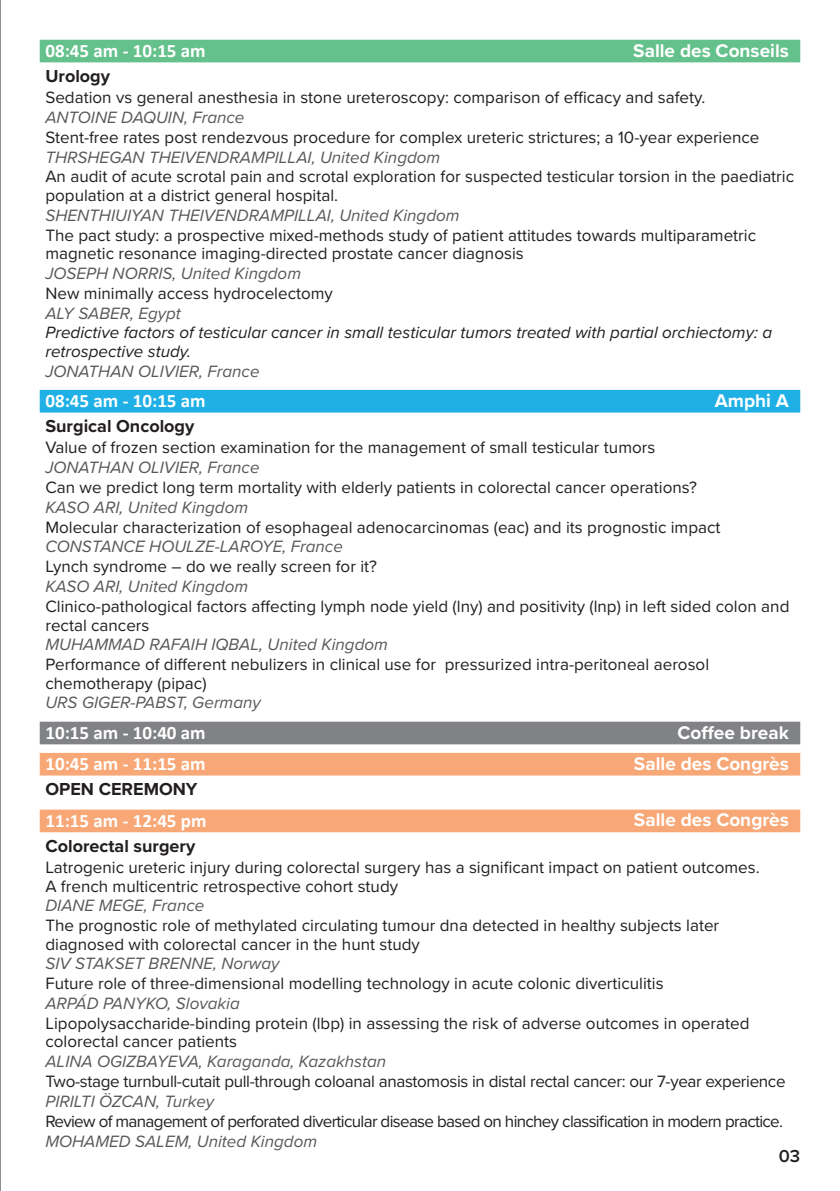
<style>
.page{position:relative;width:840px;height:1191px;background:#fff}
.page>*{position:absolute;margin:0;border:0;box-sizing:border-box;transform-origin:0 0}
.t1{font:700 19px "Calibri";color:#fff}
.t2{font:700 19px "Proxima Nova";color:#fff}
.t3{font:700 18px "Proxima Nova";color:#231f20}
.t4{font:600 18px "Proxima Nova";color:#231f20}
.t5{font:17px/18.4px "Proxima Nova";color:#231f20}
.t6{font:italic 17px "Proxima Nova";color:#57585a}
.t7{font:italic 17px/18.4px "Proxima Nova";color:#231f20}
.t8{font:17px "Proxima Nova";letter-spacing:-.02em;color:#231f20}
.t9{font:17px "Proxima Nova";letter-spacing:-.04em;color:#231f20}
</style>
<div class="page">
<div style="left:40px;top:40px;width:759px;height:22px;background:#65c18b"></div>
<div style="left:40px;top:390px;width:759px;height:22px;background:#1fb0e6"></div>
<div style="left:40px;top:721px;width:759px;height:23px;background:#808285"></div>
<svg style="left:40px;top:753px;width:759px;height:79px;fill:#f8a877"></svg>
<hr style="left:0;top:0;width:1px;height:1191px;background:#231f20">
<p class="t1" style="left:45px;top:37px;width:162px">08:45 am - 10:15 am</p>
<p class="t2" style="left:633px;top:36px;width:157px">Salle des Conseils</p>
<p class="t3" style="left:45px;top:63px;width:66px">Urology</p>
<p class="t5" style="left:45px;top:87px;width:661px">Sedation vs general anesthesia in stone ureteroscopy: comparison of efficacy and safety.</p>
<p class="t6" style="left:45px;top:105px;width:200px">ANTOINE DAQUIN, France</p>
<p class="t5" style="left:45px;top:127px;width:715px">Stent-free rates post rendezvous procedure for complex ureteric strictures; a 10-year experience</p>
<p class="t6" style="left:45px;top:144px;width:396px">THRSHEGAN THEIVENDRAMPILLAI, United Kingdom</p>
<p class="t5" style="left:45px;top:167px;width:749px">An audit of acute scrotal pain and scrotal exploration for suspected testicular torsion in the paediatric population at a district general hospital.</p>
<p class="t6" style="left:45px;top:202px;width:415px">SHENTHIUIYAN THEIVENDRAMPILLAI, United Kingdom</p>
<p class="t5" style="left:45px;top:225px;width:711px">The pact study: a prospective mixed-methods study of patient attitudes towards multiparametric magnetic resonance imaging-directed prostate cancer diagnosis</p>
<p class="t6" style="left:45px;top:260px;width:257px">JOSEPH NORRIS, United Kingdom</p>
<p class="t5" style="left:45px;top:283px;width:289px">New minimally access hydrocelectomy</p>
<p class="t6" style="left:45px;top:300px;width:137px">ALY SABER, Egypt</p>
<p class="t7" style="left:45px;top:323px;width:727px">Predictive factors of testicular cancer in small testicular tumors treated with partial orchiectomy: a retrospective study.</p>
<p class="t6" style="left:45px;top:358px;width:215px">JONATHAN OLIVIER, France</p>
<p class="t1" style="left:45px;top:387px;width:162px">08:45 am - 10:15 am</p>
<p class="t2" style="left:714px;top:386px;width:75px">Amphi A</p>
<p class="t3" style="left:45px;top:413px;width:150px">Surgical Oncology</p>
<p class="t5" style="left:45px;top:437px;width:611px">Value of frozen section examination for the management of small testicular tumors</p>
<p class="t6" style="left:45px;top:455px;width:215px">JONATHAN OLIVIER, France</p>
<p class="t5" style="left:45px;top:477px;width:652px">Can we predict long term mortality with elderly patients in colorectal cancer operations?</p>
<p class="t6" style="left:45px;top:494px;width:204px">KASO ARI, United Kingdom</p>
<p class="t5" style="left:45px;top:517px;width:676px">Molecular characterization of esophageal adenocarcinomas (eac) and its prognostic impact</p>
<p class="t6" style="left:45px;top:534px;width:299px">CONSTANCE HOULZE-LAROYE, France</p>
<p class="t5" style="left:45px;top:557px;width:333px">Lynch syndrome – do we really screen for it?</p>
<p class="t6" style="left:45px;top:574px;width:204px">KASO ARI, United Kingdom</p>
<p class="t5" style="left:45px;top:596px;width:745px">Clinico-pathological factors affecting lymph node yield (lny) and positivity (lnp) in left sided colon and rectal cancers</p>
<p class="t6" style="left:45px;top:632px;width:344px">MUHAMMAD RAFAIH IQBAL, United Kingdom</p>
<p class="t5" style="left:45px;top:654px;width:665px">Performance of different nebulizers in clinical use for pressurized intra-peritoneal aerosol chemotherapy (pipac)</p>
<p class="t6" style="left:45px;top:690px;width:217px">URS GIGER-PABST, Germany</p>
<p class="t1" style="left:45px;top:719px;width:162px">10:15 am - 10:40 am</p>
<p class="t2" style="left:677px;top:718px;width:113px">Coffee break</p>
<p class="t1" style="left:45px;top:750px;width:162px">10:45 am - 11:15 am</p>
<p class="t2" style="left:633px;top:749px;width:156px">Salle des Congrès</p>
<p class="t3" style="left:45px;top:776px;width:154px">OPEN CEREMONY</p>
<p class="t1" style="left:45px;top:807px;width:163px">11:15 am - 12:45 pm</p>
<p class="t2" style="left:633px;top:806px;width:156px">Salle des Congrès</p>
<p class="t3" style="left:45px;top:832px;width:151px">Colorectal surgery</p>
<p class="t5" style="left:45px;top:857px;width:715px;line-height:19px">Latrogenic ureteric injury during colorectal surgery has a significant impact on patient outcomes.<br>A french multicentric retrospective cohort study</p>
<p class="t6" style="left:45px;top:893px;width:160px">DIANE MEGE, France</p>
<p class="t5" style="left:45px;top:915px;width:675px">The prognostic role of methylated circulating tumour dna detected in healthy subjects later diagnosed with colorectal cancer in the hunt study</p>
<p class="t6" style="left:45px;top:951px;width:235px">SIV STAKSET BRENNE, Norway</p>
<p class="t5" style="left:45px;top:973px;width:619px">Future role of three-dimensional modelling technology in acute colonic diverticulitis</p>
<p class="t6" style="left:45px;top:990px;width:196px">ARPÁD PANYKO, Slovakia</p>
<p class="t5" style="left:45px;top:1013px;width:705px">Lipopolysaccharide-binding protein (lbp) in assessing the risk of adverse outcomes in operated colorectal cancer patients</p>
<p class="t6" style="left:45px;top:1048px;width:342px">ALINA OGIZBAYEVA, Karaganda, Kazakhstan</p>
<p class="t8" style="left:45px;top:1068px;width:741px">Two-stage turnbull-cutait pull-through coloanal anastomosis in distal rectal cancer: our 7-year experience</p>
<p class="t6" style="left:45px;top:1088px;width:170px">PIRILTI ÖZCAN, Turkey</p>
<p class="t9" style="left:45px;top:1108px;width:738px">Review of management of perforated diverticular disease based on hinchey classification in modern practice.</p>
<p class="t6" style="left:45px;top:1128px;width:273px">MOHAMED SALEM, United Kingdom</p>
<p class="t4" style="left:778px;top:1142px;width:23px">03</p>
</div>
